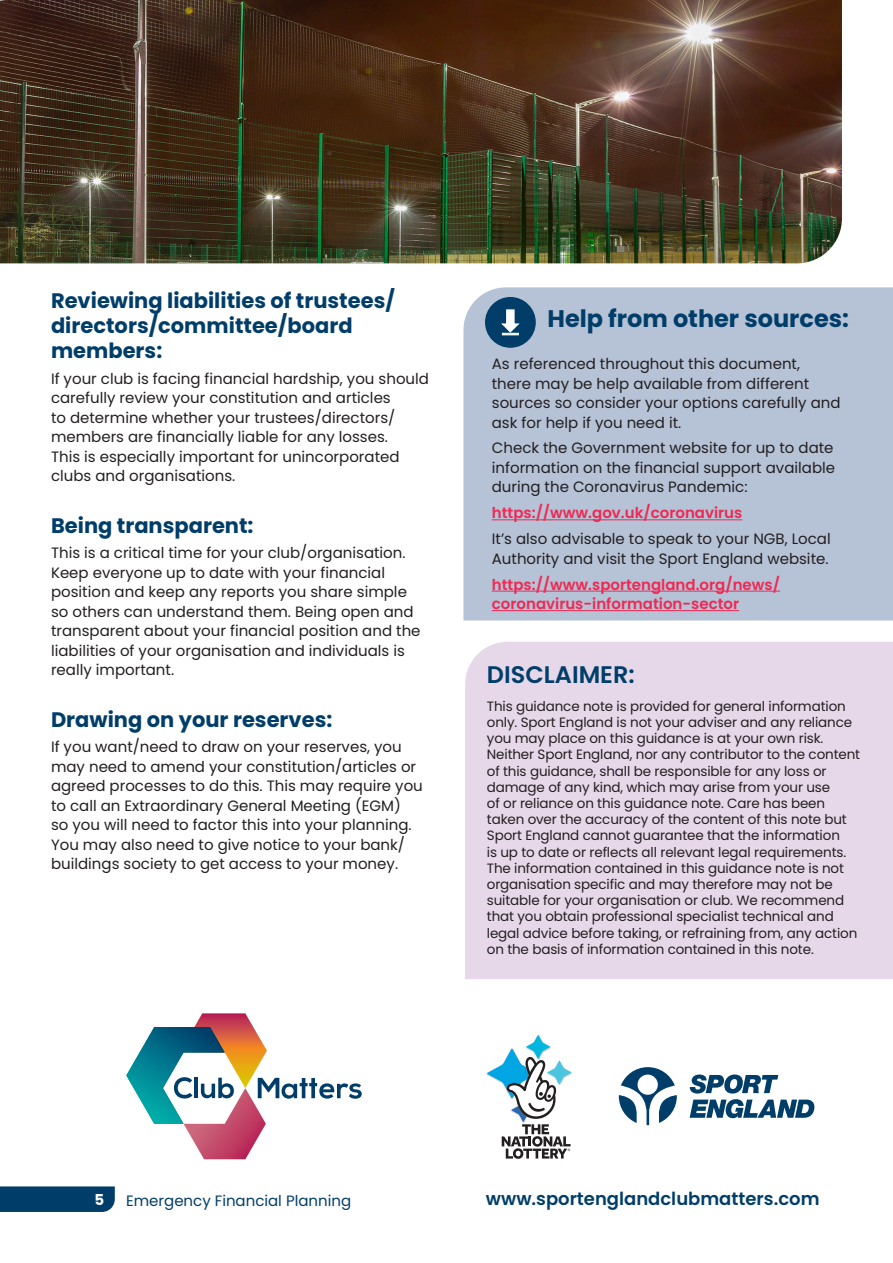
<style>
.page{position:relative;width:893px;height:1263px;background:#fff}
.page>*{position:absolute;margin:0;border:0;box-sizing:border-box;transform-origin:0 0}
.t1{font:700 24px "Poppins";color:#003e69}
.t2{font:600 24px "Poppins";color:#003e69}
.Bullets{font:700 21px/25.2px "Poppins";color:#003e69}
.t3{font:600 18px "Poppins";color:#003e69}
.Bullets-2{font:15px/19.5px "Poppins";color:#231f20}
.Bullets-3{font:600 15px/19.5px "Poppins";color:#ee2953}
.t4{font:15px "Poppins";color:#003e69}
.t5{font:700 15px "Poppins";color:#fff}
.t6{font:13.5px/16.2px "Poppins";letter-spacing:-.01em;color:#231f20}
</style>
<div class="page">
<div style="left:0;top:1186px;width:115px;height:26px;background:#003e69"></div>
<svg style="left:487px;top:1035px;width:84px;height:124px"></svg>
<svg style="left:690px;top:1074px;width:88px;height:19px"></svg>
<svg style="left:690px;top:1099px;width:125px;height:19px"></svg>
<svg style="left:619px;top:1067px;width:58px;height:58px"></svg>
<svg style="left:126px;top:1013px;width:236px;height:146px"></svg>
<div style="left:465px;top:642px;width:428px;height:337px;background:#e6d8e9"></div>
<div style="left:463px;top:287px;width:430px;height:333px;background:#b6c2d6"></div>
<div style="left:485px;top:297px;width:51px;height:51px;background:#003e69;border-radius:50%"></div>
<svg style="left:502px;top:310px;width:17px;height:25px"></svg>
<hr style="left:492px;top:519px;width:250px;height:1px;background:#ee2953">
<hr style="left:492px;top:591px;width:288px;height:1px;background:#ee2953">
<hr style="left:492px;top:610px;width:247px;height:1px;background:#ee2953">
<img style="left:0;top:0;width:842px;height:263px">
<p class="Bullets" style="left:51px;top:288px;width:345px">Reviewing liabilities of trustees/ directors/committee/board members:</p>
<p class="Bullets-2" style="left:51px;top:369px;width:379px">If your club is facing financial hardship, you should carefully review your constitution and articles<br>to determine whether your trustees/directors/ members are financially liable for any losses.<br>This is especially important for unincorporated clubs and organisations.</p>
<p class="Bullets" style="left:51px;top:513px;width:204px">Being transparent:</p>
<p class="Bullets-2" style="left:51px;top:543px;width:371px">This is a critical time for your club/organisation.<br>Keep everyone up to date with your financial position and keep any reports you share simple so others can understand them. Being open and transparent about your financial position and the liabilities of your organisation and individuals is really important.</p>
<p class="Bullets" style="left:51px;top:707px;width:283px">Drawing on your reserves:</p>
<p class="Bullets-2" style="left:51px;top:737px;width:373px">If you want/need to draw on your reserves, you may need to amend your constitution/articles or agreed processes to do this. This may require you to call an Extraordinary General Meeting (EGM)<br>so you will need to factor this into your planning.<br>You may also need to give notice to your bank/ buildings society to get access to your money.</p>
<p class="t1" style="left:547px;top:305px;width:303px">Help from other sources:</p>
<p class="Bullets-2" style="left:492px;top:354px;width:350px">As referenced throughout this document, there may be help available from different sources so consider your options carefully and ask for help if you need it.</p>
<p class="Bullets-2" style="left:492px;top:438px;width:345px;text-align:justify">Check the Government website for up to date information on the financial support available during the Coronavirus Pandemic:</p>
<p class="Bullets-3" style="left:492px;top:503px;width:252px">https://www.gov.uk/coronavirus</p>
<p class="Bullets-2" style="left:492px;top:529px;width:340px">It’s also advisable to speak to your NGB, Local<br>Authority and visit the Sport England website.</p>
<p class="Bullets-3" style="left:492px;top:575px;width:290px">https://www.sportengland.org/news/ coronavirus-information-sector</p>
<p class="t2" style="left:487px;top:660px;width:149px">DISCLAIMER:</p>
<p class="t6" style="left:487px;top:698px;width:375px">This guidance note is provided for general information only. Sport England is not your adviser and any reliance you may place on this guidance is at your own risk.<br>Neither Sport England, nor any contributor to the content of this guidance, shall be responsible for any loss or damage of any kind, which may arise from your use<br>of or reliance on this guidance note. Care has been taken over the accuracy of the content of this note but Sport England cannot guarantee that the information<br>is up to date or reflects all relevant legal requirements.<br>The information contained in this guidance note is not organisation specific and may therefore may not be suitable for your organisation or club. We recommend that you obtain professional specialist technical and legal advice before taking, or refraining from, any action on the basis of information contained in this note.</p>
<p class="t5" style="left:94px;top:1191px;width:11px">5</p>
<p class="t4" style="left:126px;top:1192px;width:227px">Emergency Financial Planning</p>
<p class="t3" style="left:486px;top:1188px;width:335px">www.sportenglandclubmatters.com</p>
</div>
